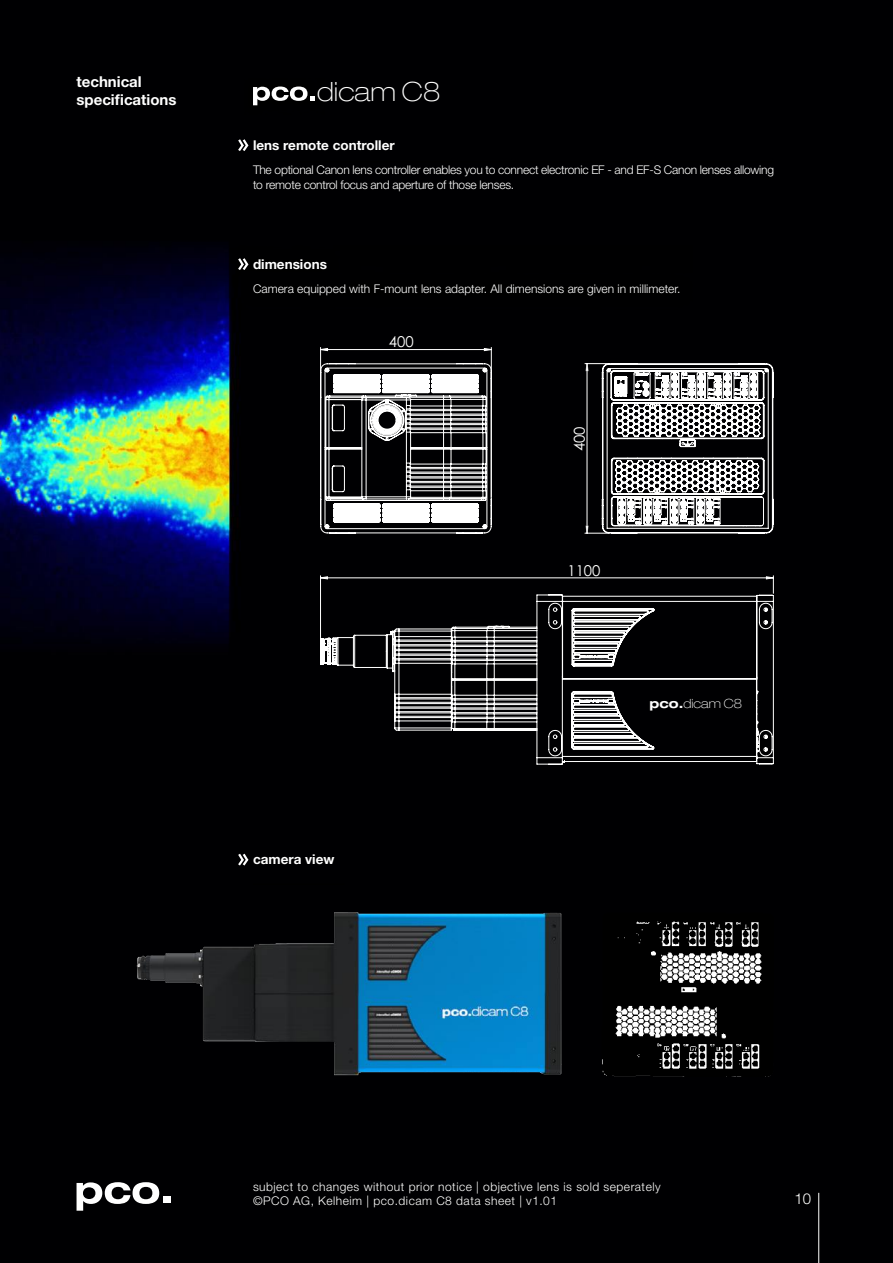
<style>
.page{position:relative;width:893px;height:1263px;background:#fff}
.page>*{position:absolute;margin:0;border:0;box-sizing:border-box;transform-origin:0 0}
.t1{font:100 expanded 26.55px "Helvetica Neue";color:#fff}
.Titel{font:700 15px "Helvetica Neue LT Std";color:#fff}
.t2{font:15px "Century Gothic";color:#fff}
.t3{font:300 15px "Helvetica Neue LT Std";color:#fff}
.GS_grau{font:700 13.5px "Helvetica Neue LT Std";color:#fff}
.GS_schwarz{font:700 13.5px "Helvetica Neue LT Std";color:#fff}
.t4{font:100 expanded 12.75px "Helvetica Neue";color:#fff}
.GS_schwarz-2{font:300 12px/15px "Helvetica Neue LT Std";letter-spacing:-.02em;color:#fff}
.GS_schwarz-3{font:300 12px "Helvetica Neue LT Std";letter-spacing:.04em;color:#fff}
.GS_schwarz-4{font:300 12px "Helvetica Neue LT Std";color:#fff}
.s1{font-weight:700}
</style>
<div class="page">
<img style="left:0;top:0;width:893px;height:1263px">
<hr style="left:818px;top:1193px;width:1px;height:70px;background:#fff">
<svg style="left:77px;top:1182px;width:82px;height:29px"></svg>
<div style="left:164px;top:1197px;width:7px;height:6px;background:#fff"></div>
<div style="left:122px;top:891px;width:459px;height:213px;background:#000;opacity:.75"></div>
<hr style="left:253px;top:884px;width:91px;height:1px;background:#000">
<svg style="left:236px;top:851px;width:15px;height:17px"></svg>
<hr style="left:253px;top:161px;width:521px;height:1px;background:#000">
<svg style="left:236px;top:137px;width:15px;height:17px"></svg>
<div style="left:225px;top:245px;width:467px;height:64px;background:#000"></div>
<svg style="left:238px;top:258px;width:11px;height:12px"></svg>
<div style="left:244px;top:78px;width:80px;height:36px;background:#000"></div>
<svg style="left:253px;top:87px;width:62px;height:18px"></svg>
<svg style="left:585px;top:363px;width:188px;height:171px"></svg>
<hr style="left:320px;top:347px;width:1px;height:150px;background:#fff">
<hr style="left:491px;top:347px;width:1px;height:150px;background:#fff">
<svg style="left:320px;top:348px;width:172px;height:3px"></svg>
<svg style="left:320px;top:363px;width:171px;height:170px"></svg>
<hr style="left:320px;top:576px;width:1px;height:62px;background:#fff">
<svg style="left:321px;top:576px;width:453px;height:17px;background:#101012"></svg>
<svg style="left:320px;top:595px;width:453px;height:169px;background:#2a2a2b"></svg>
<div style="left:586px;top:892px;width:205px;height:213px;background:#010202;opacity:.75"></div>
<p class="Titel" style="left:77px;top:73px;width:67px">technical</p>
<p class="Titel" style="left:77px;top:91px;width:101px">specifications</p>
<p class="t1" style="left:317px;top:75px;width:125px">dicam C8</p>
<p class="t2" style="left:277px;top:128px;width:35px">1100</p>
<p class="GS_grau" style="left:253px;top:137px;width:143px">lens remote controller</p>
<p class="GS_schwarz-2" style="left:253px;top:162px;width:522px">The optional Canon lens controller enables you to connect electronic EF - and EF-S Canon lenses allowing to remote control focus and aperture of those lenses.</p>
<p class="GS_schwarz" style="left:253px;top:256px;width:75px">dimensions</p>
<p class="GS_schwarz-4" style="left:253px;top:282px;width:429px">Camera equipped with F-mount lens adapter. All dimensions are given in millimeter.</p>
<p class="t2" style="left:389px;top:331px;width:26px">400</p>
<p class="GS_grau" style="left:253px;top:851px;width:83px">camera view</p>
<p class="t2" style="left:569px;top:451px;width:26px;rotate:-90deg">400</p>
<p class="t2" style="left:567px;top:560px;width:35px">1100</p>
<p class="t4" style="left:649px;top:696px;width:94px"><span class="s1">pco.</span>dicam C8</p>
<p class="GS_schwarz-3" style="left:253px;top:1179px;width:409px">subject to changes without prior notice | objective lens is sold seperately</p>
<p class="GS_schwarz-3" style="left:253px;top:1193px;width:306px">©PCO AG, Kelheim | pco.dicam C8 data sheet | v1.01</p>
<p class="t3" style="left:794px;top:1189px;width:18px">10</p>
</div>
